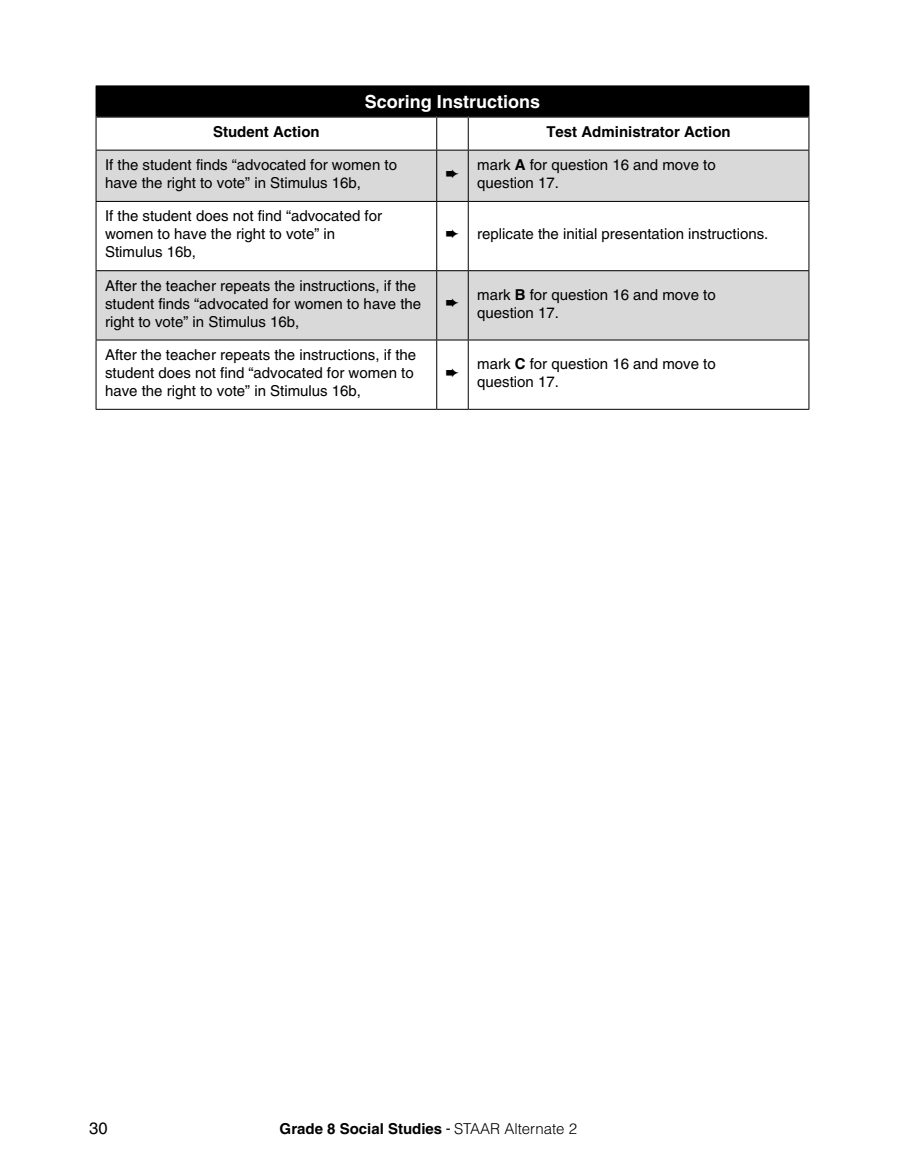
<style>
.page{position:relative;width:905px;height:1175px;background:#fff}
.page>*{position:absolute;margin:0;border:0;box-sizing:border-box;transform-origin:0 0}
.t1{font:700 18px "Helvetica LT Pro";color:#fff}
.t2{font:16.5px "Helvetica LT Pro";color:#000}
.t3{font:15px/18px "Helvetica LT Pro";color:#000}
.t4{font:700 15px "Helvetica LT Pro";color:#000}
.s1{font-weight:700}
.s2{font-weight:400;font-stretch:condensed}
.s3{font-weight:300}
</style>
<div class="page">
<div style="left:96px;top:86px;width:712px;height:31px;background:#000"></div>
<div style="left:96px;top:150px;width:340px;height:51px;background:#d9d9d9"></div>
<div style="left:436px;top:150px;width:32px;height:51px;background:#d9d9d9"></div>
<div style="left:468px;top:150px;width:340px;height:51px;background:#d9d9d9"></div>
<div style="left:96px;top:271px;width:340px;height:69px;background:#d9d9d9"></div>
<div style="left:436px;top:271px;width:32px;height:69px;background:#d9d9d9"></div>
<div style="left:468px;top:271px;width:340px;height:69px;background:#d9d9d9"></div>
<hr style="left:808px;top:86px;width:1px;height:31px;background:#000">
<hr style="left:96px;top:117px;width:1px;height:33px;background:#000">
<hr style="left:436px;top:118px;width:1px;height:32px;background:#000">
<hr style="left:468px;top:118px;width:1px;height:32px;background:#000">
<hr style="left:808px;top:117px;width:1px;height:33px;background:#000">
<hr style="left:96px;top:150px;width:340px;height:1px;background:#000">
<hr style="left:96px;top:150px;width:1px;height:51px;background:#000">
<hr style="left:436px;top:150px;width:32px;height:1px;background:#000">
<hr style="left:436px;top:150px;width:1px;height:51px;background:#000">
<hr style="left:468px;top:150px;width:341px;height:1px;background:#000">
<hr style="left:468px;top:150px;width:1px;height:51px;background:#000">
<hr style="left:808px;top:150px;width:1px;height:51px;background:#000">
<hr style="left:96px;top:201px;width:340px;height:1px;background:#000">
<hr style="left:96px;top:202px;width:1px;height:68px;background:#000">
<hr style="left:436px;top:201px;width:32px;height:1px;background:#000">
<hr style="left:436px;top:202px;width:1px;height:68px;background:#000">
<hr style="left:468px;top:201px;width:341px;height:1px;background:#000">
<hr style="left:468px;top:202px;width:1px;height:68px;background:#000">
<hr style="left:808px;top:202px;width:1px;height:68px;background:#000">
<hr style="left:96px;top:270px;width:340px;height:1px;background:#000">
<hr style="left:96px;top:271px;width:1px;height:69px;background:#000">
<hr style="left:436px;top:270px;width:32px;height:1px;background:#000">
<hr style="left:436px;top:271px;width:1px;height:69px;background:#000">
<hr style="left:468px;top:270px;width:341px;height:1px;background:#000">
<hr style="left:468px;top:271px;width:1px;height:69px;background:#000">
<hr style="left:808px;top:271px;width:1px;height:69px;background:#000">
<hr style="left:96px;top:340px;width:340px;height:1px;background:#000">
<hr style="left:96px;top:340px;width:1px;height:69px;background:#000">
<hr style="left:436px;top:340px;width:32px;height:1px;background:#000">
<hr style="left:436px;top:340px;width:1px;height:69px;background:#000">
<hr style="left:468px;top:340px;width:341px;height:1px;background:#000">
<hr style="left:468px;top:340px;width:1px;height:69px;background:#000">
<hr style="left:808px;top:340px;width:1px;height:69px;background:#000">
<hr style="left:96px;top:409px;width:340px;height:1px;background:#000">
<hr style="left:436px;top:409px;width:32px;height:1px;background:#000">
<hr style="left:468px;top:409px;width:341px;height:1px;background:#000">
<hr style="left:96px;top:116px;width:340px;height:2px;background:#000">
<hr style="left:436px;top:116px;width:32px;height:2px;background:#000">
<hr style="left:468px;top:116px;width:340px;height:2px;background:#000">
<h5 class="t1" style="left:365px;top:90px;width:177px">Scoring Instructions</h5>
<p class="t4" style="left:213px;top:122px;width:108px">Student Action</p>
<p class="t4" style="left:546px;top:122px;width:186px">Test Administrator Action</p>
<p class="t3" style="left:105px;top:156px;width:293px">If the student finds “advocated for women to have the right to vote” in Stimulus 16b,</p>
<p class="t3" style="left:477px;top:156px;width:240px">mark <span class="s1">A</span> for question 16 and move to question 17.</p>
<p class="t3" style="left:105px;top:207px;width:278px">If the student does not find “advocated for women to have the right to vote” in<br>Stimulus 16b,</p>
<p class="t3" style="left:477px;top:225px;width:292px">replicate the initial presentation instructions.</p>
<p class="t3" style="left:105px;top:276px;width:318px">After the teacher repeats the instructions, if the student finds “advocated for women to have the right to vote” in Stimulus 16b,</p>
<p class="t3" style="left:477px;top:285px;width:240px">mark <span class="s1">B</span> for question 16 and move to question 17.</p>
<p class="t3" style="left:105px;top:345px;width:312px">After the teacher repeats the instructions, if the student does not find “advocated for women to have the right to vote” in Stimulus 16b,</p>
<p class="t3" style="left:477px;top:354px;width:240px">mark <span class="s1">C</span> for question 16 and move to question 17.</p>
<p class="t2" style="left:89px;top:1118px;width:20px">30</p>
<p class="t4" style="left:280px;top:1119px;width:299px">Grade 8 Social Studies <span class="s2">-</span> <span class="s3">STAAR Alternate 2</span></p>
</div>
